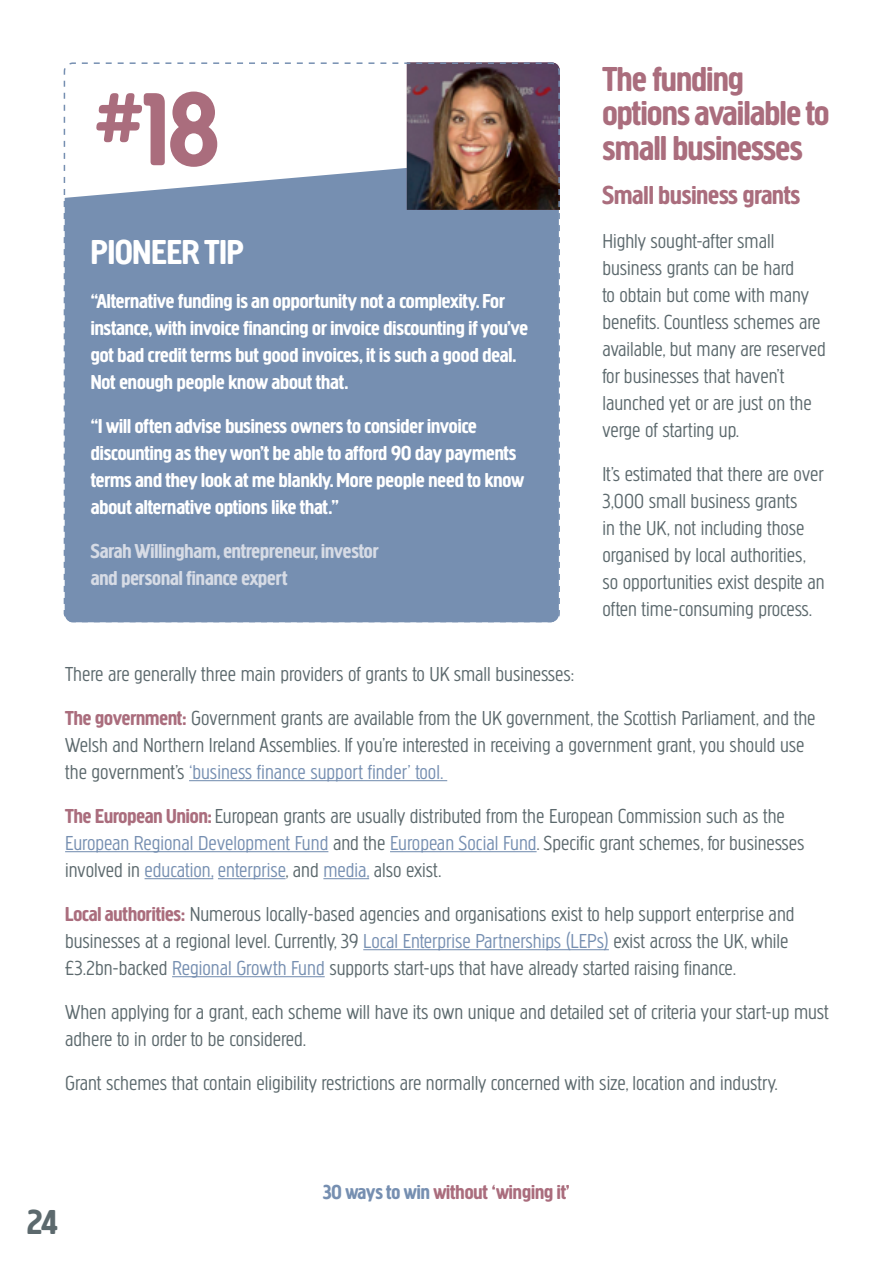
<style>
.page{position:relative;width:893px;height:1263px;background:#fff}
.page>*{position:absolute;margin:0;border:0;box-sizing:border-box;transform-origin:0 0}
.t1{font:700 108px "Plusnet Creighton Pro";color:#aa6d7d}
.t2{font:700 36px/34.5px "Plusnet Creighton Pro";letter-spacing:-.01em;color:#aa6d7d}
.t3{font:700 36px "Plusnet Creighton Pro";color:#fff}
.t4{font:700 36px "Plusnet Creighton Pro";color:#5c696d}
.t5{font:700 27px "Plusnet Creighton Pro";color:#aa6d7d}
.t6{font:300 21px/27px "Plusnet Creighton Pro";color:#5c696d}
.t7{font:700 21px/27px "Plusnet Creighton Pro";color:#fff}
.t8{font:700 21px/27px "Plusnet Creighton Pro";letter-spacing:-.005em;color:#d6dbe5}
.t9{font:700 21px "Plusnet Creighton Pro";color:#aa6d7d}
.s1{font-weight:700;color:#aa6d7d}
.s2{color:#768fb1}
</style>
<div class="page">
<hr style="left:189px;top:780px;width:258px;height:1px;background:#768fb1">
<hr style="left:65px;top:851px;width:263px;height:1px;background:#768fb1">
<hr style="left:390px;top:851px;width:147px;height:1px;background:#768fb1">
<hr style="left:145px;top:878px;width:68px;height:1px;background:#768fb1">
<hr style="left:218px;top:878px;width:68px;height:1px;background:#768fb1">
<hr style="left:323px;top:878px;width:46px;height:1px;background:#768fb1">
<hr style="left:363px;top:949px;width:246px;height:1px;background:#768fb1">
<hr style="left:172px;top:976px;width:153px;height:1px;background:#768fb1">
<svg style="left:63px;top:62px;width:497px;height:561px;background:#899ab4"></svg>
<h1 class="t1" style="left:96px;top:67px;width:124px">#18</h1>
<h2 class="t3" style="left:91px;top:231px;width:153px">Pioneer tip</h2>
<p class="t7" style="left:91px;top:288px;width:439px">“Alternative funding is an opportunity not a complexity. For instance, with invoice financing or invoice discounting if you’ve got bad credit terms but good invoices, it is such a good deal.<br>Not enough people know about that.</p>
<p class="t7" style="left:91px;top:413px;width:435px">“I will often advise business owners to consider invoice discounting as they won’t be able to afford 90 day payments terms and they look at me blankly. More people need to know about alternative options like that.”</p>
<p class="t8" style="left:91px;top:538px;width:289px">Sarah Willingham, entrepreneur, investor and personal finance expert</p>
<h2 class="t2" style="left:602px;top:62px;width:228px">The funding options available to small businesses</h2>
<p class="t5" style="left:602px;top:179px;width:199px">Small business grants</p>
<p class="t6" style="left:602px;top:227px;width:225px">Highly sought-after small business grants can be hard<br>to obtain but come with many benefits. Countless schemes are available, but many are reserved for businesses that haven’t launched yet or are just on the verge of starting up.</p>
<p class="t6" style="left:602px;top:460px;width:224px">It’s estimated that there are over<br>3,000 small business grants<br>in the UK, not including those organised by local authorities, so opportunities exist despite an often time-consuming process.</p>
<p class="t6" style="left:65px;top:651px;width:752px;line-height:44px">There are generally three main providers of grants to UK small businesses:<br><span class="s1">The government:</span> Government grants are available from the UK government, the Scottish Parliament, and the</p>
<p class="t6" style="left:65px;top:731px;width:741px">Welsh and Northern Ireland Assemblies. If you’re interested in receiving a government grant, you should use the government’s <span class="s2">‘business finance support finder’ tool.</span></p>
<p class="t6" style="left:65px;top:802px;width:741px"><span class="s1">The European Union:</span> European grants are usually distributed from the European Commission such as the<br><span class="s2">European Regional Development Fund</span> and the <span class="s2">European Social Fund</span>. Specific grant schemes, for businesses involved in <span class="s2">education, enterprise</span>, and <span class="s2">media,</span> also exist.</p>
<p class="t6" style="left:65px;top:900px;width:731px"><span class="s1">Local authorities:</span> Numerous locally-based agencies and organisations exist to help support enterprise and businesses at a regional level. Currently, 39 <span class="s2">Local Enterprise Partnerships (LEPs)</span> exist across the UK, while £3.2bn-backed <span class="s2">Regional Growth Fund</span> supports start-ups that have already started raising finance.</p>
<p class="t6" style="left:65px;top:998px;width:765px">When applying for a grant, each scheme will have its own unique and detailed set of criteria your start-up must adhere to in order to be considered.</p>
<p class="t6" style="left:65px;top:1069px;width:714px">Grant schemes that contain eligibility restrictions are normally concerned with size, location and industry.</p>
<h2 class="t4" style="left:27px;top:1201px;width:32px">24</h2>
<p class="t9" style="left:323px;top:1180px;width:248px"><span class="s2">30 ways to win</span> without ‘winging it’</p>
</div>
